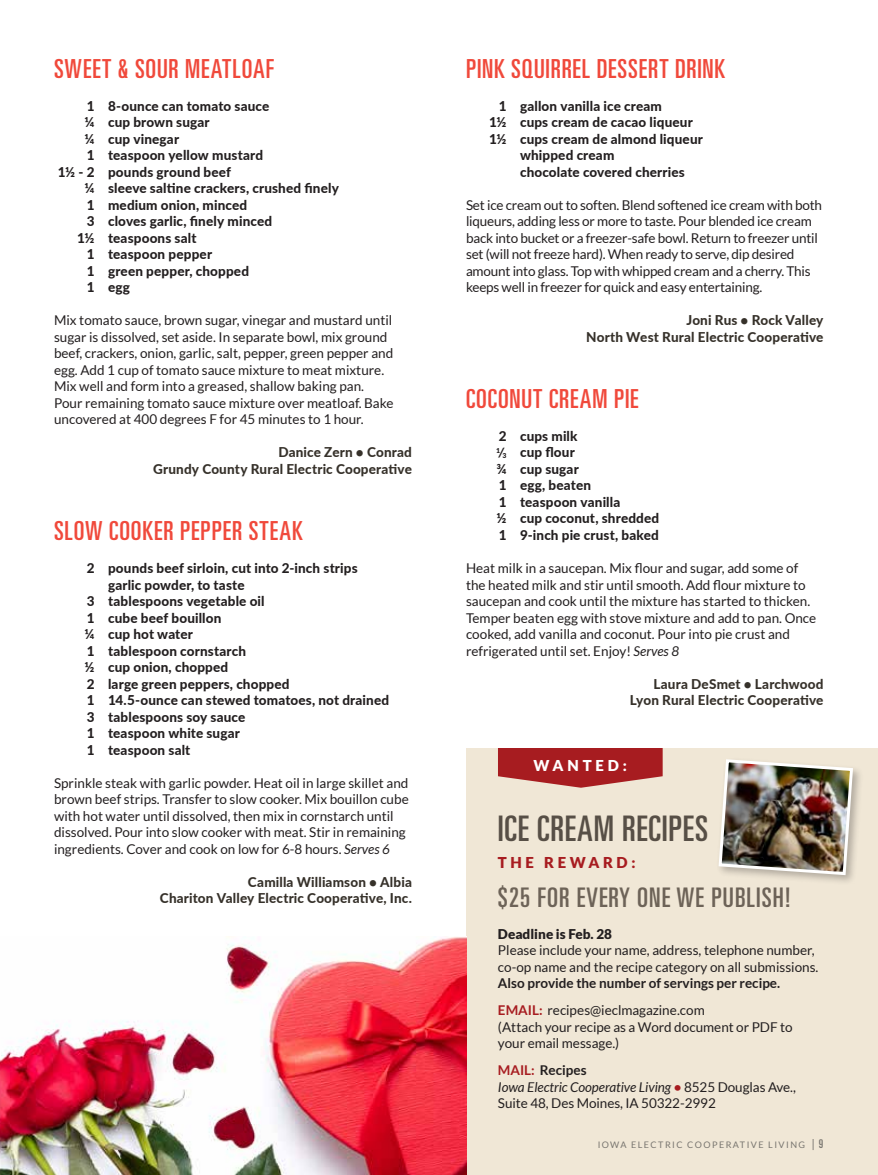
<style>
.page{position:relative;width:878px;height:1175px;background:#fff}
.page>*{position:absolute;margin:0;border:0;box-sizing:border-box;transform-origin:0 0}
.t1{font:ultra-condensed 35.25px "Univers";letter-spacing:.025em;color:#574f46}
.t2{font:ultra-condensed 27px "Univers";letter-spacing:.04em;color:#6d6358}
.t3{font:ultra-condensed 26.25px "Univers";letter-spacing:.03em;color:#f0493b}
.t4{font:900 15px "Lato";letter-spacing:.24em;color:#a71c20}
.t5{font:900 15px "Lato";letter-spacing:.26em;color:#fff}
.t6{font:13.5px/16.5px "Lato";color:#231f20}
.t7{font:800 13.5px/16.5px "Lato";letter-spacing:.01em;color:#231f20}
.t8{font:800 13.5px/16.5px "Lato";letter-spacing:.01em;color:#36312a;text-align:right}
.t9{font:700 13.5px/27px "Lato";color:#231f20}
.t10{font:900 13.5px "Lato";color:#231f20}
.t11{font:9px "Lato";letter-spacing:.16em;color:#808285}
.s1{font-style:italic}
.s2{font-weight:600;font-size:12.75px}
.s3{font-weight:900;font-size:6.75px}
.s4{color:#a71c20}
.s5{font-weight:400}
.s6{font-weight:700;color:#a71c20}
.s7{font-weight:700}
.s8{font-size:12px}
.s9{font-family:"Univers";font-stretch:ultra-condensed;font-size:12px}
</style>
<div class="page">
<div style="left:466px;top:747px;width:412px;height:427px;background:#f0e7d6"></div>
<div style="left:715px;top:756px;width:148px;height:130px;background:#231f20;opacity:.3"></div>
<img style="left:717px;top:757px;width:137px;height:119px">
<svg style="left:498px;top:747px;width:164px;height:40px;background:#b23b3c"></svg>
<img style="left:0;top:936px;width:466px;height:238px">
<h3 class="t3" style="left:54px;top:54px;width:222px">SWEET &amp; SOUR MEATLOAF</h3>
<p class="t7" style="left:87px;top:97px;width:184px">1 8-ounce can tomato sauce</p>
<p class="t7" style="left:84px;top:114px;width:127px">¼ cup brown sugar</p>
<p class="t7" style="left:84px;top:130px;width:96px">¼ cup vinegar</p>
<p class="t7" style="left:87px;top:147px;width:178px">1 teaspoon yellow mustard</p>
<p class="t7" style="left:58px;top:163px;width:175px">1½ - 2 pounds ground beef</p>
<p class="t7" style="left:84px;top:180px;width:256px">¼ sleeve saltine crackers, crushed finely</p>
<p class="t7" style="left:87px;top:196px;width:162px">1 medium onion, minced</p>
<p class="t7" style="left:87px;top:213px;width:187px">3 cloves garlic, finely minced</p>
<p class="t7" style="left:77px;top:229px;width:121px">1½ teaspoons salt</p>
<p class="t7" style="left:87px;top:246px;width:127px">1 teaspoon pepper</p>
<p class="t7" style="left:87px;top:262px;width:164px">1 green pepper, chopped</p>
<p class="t7" style="left:87px;top:278px;width:45px">1 egg</p>
<p class="t6" style="left:54px;top:312px;width:341px">Mix tomato sauce, brown sugar, vinegar and mustard until sugar is dissolved, set aside. In separate bowl, mix ground beef, crackers, onion, garlic, salt, pepper, green pepper and egg. Add 1 cup of tomato sauce mixture to meat mixture.<br>Mix well and form into a greased, shallow baking pan.<br>Pour remaining tomato sauce mixture over meatloaf. Bake uncovered at 400 degrees F for 45 minutes to 1 hour.</p>
<p class="t8" style="left:153px;top:443px;width:260px">Danice Zern • Conrad<br>Grundy County Rural Electric Cooperative</p>
<h3 class="t3" style="left:54px;top:516px;width:250px">SLOW COOKER PEPPER STEAK</h3>
<p class="t7" style="left:87px;top:559px;width:272px">2 pounds beef sirloin, cut into 2-inch strips</p>
<p class="t7" style="left:108px;top:576px;width:138px">garlic powder, to taste</p>
<p class="t7" style="left:87px;top:592px;width:179px">3 tablespoons vegetable oil</p>
<p class="t7" style="left:87px;top:609px;width:136px">1 cube beef bouillon</p>
<p class="t7" style="left:84px;top:625px;width:110px">¼ cup hot water</p>
<p class="t7" style="left:87px;top:642px;width:161px">1 tablespoon cornstarch</p>
<p class="t7" style="left:85px;top:658px;width:145px">½ cup onion, chopped</p>
<p class="t7" style="left:87px;top:675px;width:204px">2 large green peppers, chopped</p>
<p class="t7" style="left:87px;top:691px;width:304px">1 14.5-ounce can stewed tomatoes, not drained</p>
<p class="t7" style="left:87px;top:708px;width:160px">3 tablespoons soy sauce</p>
<p class="t7" style="left:87px;top:724px;width:155px">1 teaspoon white sugar</p>
<p class="t7" style="left:87px;top:740px;width:105px">1 teaspoon salt</p>
<p class="t6" style="left:54px;top:774px;width:356px">Sprinkle steak with garlic powder. Heat oil in large skillet and brown beef strips. Transfer to slow cooker. Mix bouillon cube with hot water until dissolved, then mix in cornstarch until dissolved. Pour into slow cooker with meat. Stir in remaining ingredients. Cover and cook on low for 6-8 hours. <span class="s1">Serves 6</span></p>
<p class="t8" style="left:160px;top:872px;width:253px">Camilla Williamson • Albia<br>Chariton Valley Electric Cooperative, Inc.</p>
<h3 class="t3" style="left:466px;top:54px;width:261px">PINK SQUIRREL DESSERT DRINK</h3>
<p class="t7" style="left:498px;top:97px;width:165px">1 gallon vanilla ice cream</p>
<p class="t7" style="left:489px;top:114px;width:205px">1½ cups cream de cacao liqueur</p>
<p class="t7" style="left:489px;top:130px;width:215px">1½ cups cream de almond liqueur</p>
<p class="t7" style="left:520px;top:147px;width:96px">whipped cream</p>
<p class="t7" style="left:520px;top:163px;width:166px">chocolate covered cherries</p>
<p class="t6" style="left:466px;top:197px;width:357px">Set ice cream out to soften. Blend softened ice cream with both liqueurs, adding less or more to taste. Pour blended ice cream back into bucket or a freezer-safe bowl. Return to freezer until set (will not freeze hard). When ready to serve, dip desired amount into glass. Top with whipped cream and a cherry. This keeps well in freezer for quick and easy entertaining.</p>
<p class="t8" style="left:586px;top:311px;width:239px">Joni Rus • Rock Valley<br>North West Rural Electric Cooperative</p>
<h3 class="t3" style="left:466px;top:384px;width:174px">COCONUT CREAM PIE</h3>
<p class="t7" style="left:496px;top:427px;width:165px">2 cups milk<br><sup>1</sup><span class="s2">/</span><span class="s3">3</span> cup flour<br>¾ cup sugar<br>1 egg, beaten<br>1 teaspoon vanilla<br>½ cup coconut, shredded<br>1 9-inch pie crust, baked</p>
<p class="t6" style="left:466px;top:560px;width:352px">Heat milk in a saucepan. Mix flour and sugar, add some of the heated milk and stir until smooth. Add flour mixture to saucepan and cook until the mixture has started to thicken.<br>Temper beaten egg with stove mixture and add to pan. Once cooked, add vanilla and coconut. Pour into pie crust and refrigerated until set. Enjoy! <span class="s1">Serves 8</span></p>
<p class="t8" style="left:629px;top:674px;width:195px">Laura DeSmet • Larchwood<br>Lyon Rural Electric Cooperative</p>
<p class="t5" style="left:533px;top:757px;width:95px">WANTED:</p>
<h1 class="t1" style="left:498px;top:808px;width:212px">ICE CREAM RECIPES</h1>
<p class="t4" style="left:498px;top:854px;width:139px">THE REWARD:</p>
<h2 class="t2" style="left:498px;top:882px;width:294px">$25 FOR EVERY ONE WE PUBLISH!</h2>
<p class="t10" style="left:498px;top:926px;width:116px">Deadline is Feb. 28</p>
<p class="t6" style="left:498px;top:942px;width:322px">Please include your name, address, telephone number, co-op name and the recipe category on all submissions.</p>
<p class="t9" style="left:498px;top:969px;width:284px">Also provide the number of servings per recipe.<br><span class="s4">EMAIL:</span> <span class="s5">recipes@ieclmagazine.com</span></p>
<p class="t6" style="left:498px;top:1018px;width:296px">(Attach your recipe as a Word document or PDF to your email message.)</p>
<p class="t6" style="left:498px;top:1062px;width:299px"><span class="s6">MAIL:</span> <span class="s7">Recipes<br></span><span class="s1">Iowa Electric Cooperative Living</span> <span class="s6">•</span> 8525 Douglas Ave.,<br>Suite 48, Des Moines, IA 50322-2992</p>
<p class="t11" style="left:597px;top:1140px;width:227px">IOWA ELECTRIC COOPERATIVE LIVING <span class="s8">|</span> <span class="s9">9</span></p>
</div>
